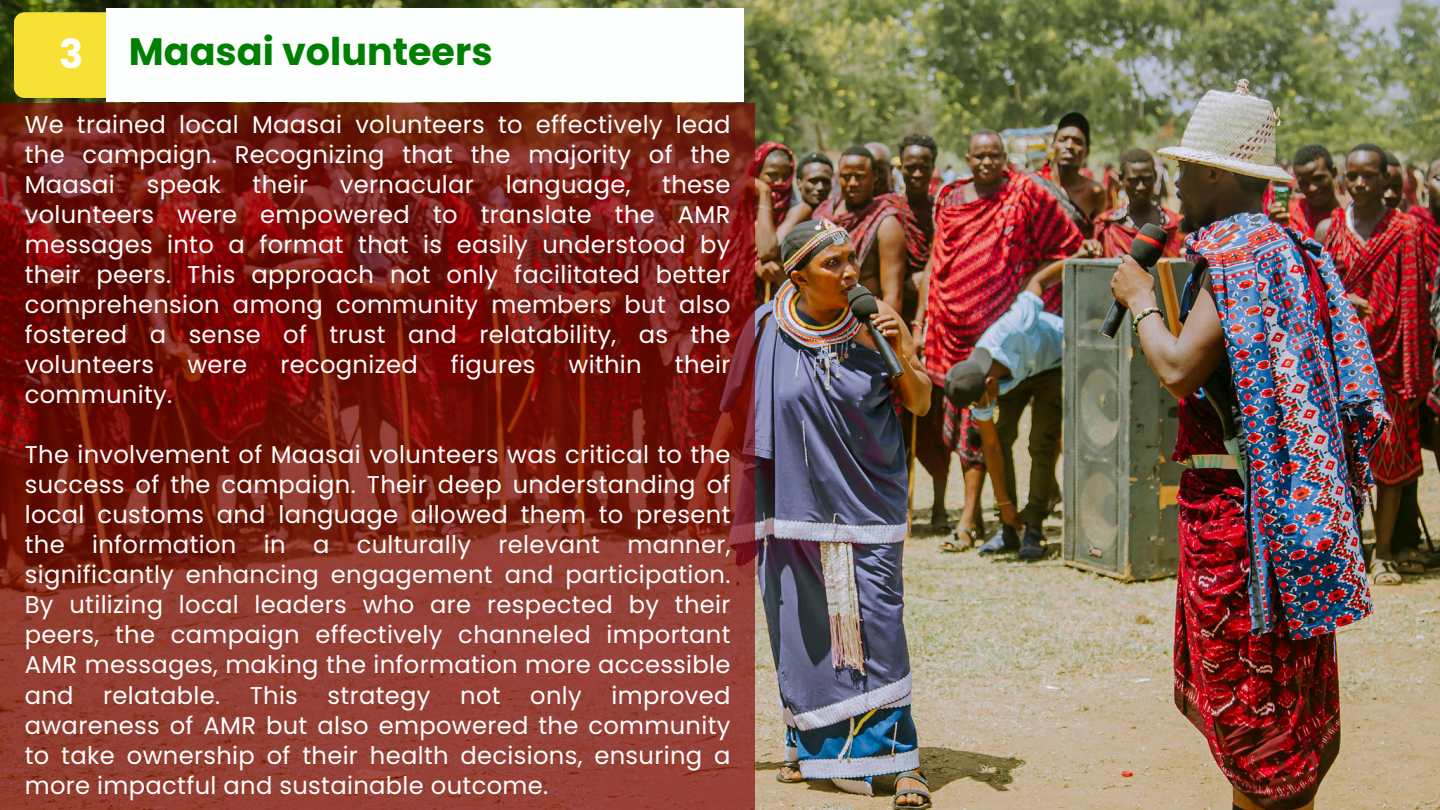
<style>
.page{position:relative;width:1440px;height:810px;background:#fff}
.page>*{position:absolute;margin:0;border:0;box-sizing:border-box;transform-origin:0 0}
.t1{font:700 40px "Poppins";color:#fff}
.t2{font:700 38.1px "Poppins";color:#008000}
.t3{font:24.2px/30px "Poppins";letter-spacing:.015em;color:#fff;text-align:justify}
</style>
<div class="page">
<img style="left:0;top:0;width:1440px;height:810px">
<div style="left:14px;top:12px;width:115px;height:86px;background:#f7e135;border-radius:10px"></div>
<div style="left:106px;top:8px;width:638px;height:94px;background:#fcfffe"></div>
<svg style="left:0;top:103px;width:754px;height:707px"></svg>
<p class="t1" style="left:59px;top:26px;width:26px">3</p>
<h1 class="t2" style="left:129px;top:25px;width:365px">Maasai volunteers</h1>
<p class="t3" style="left:25px;top:109px;width:707px">We trained local Maasai volunteers to effectively lead the campaign. Recognizing that the majority of the Maasai</p>
<p class="t3" style="left:147px;top:169px;width:76px">speak</p>
<p class="t3" style="left:253px;top:169px;width:57px">their</p>
<p class="t3" style="left:340px;top:169px;width:135px">vernacular</p>
<p class="t3" style="left:506px;top:169px;width:126px">language,</p>
<p class="t3" style="left:25px;top:169px;width:707px;text-indent:637px">these volunteers were empowered to translate the AMR messages into a format that is easily understood by their peers. This approach not only facilitated better comprehension among community members but also fostered a sense of trust and relatability, as the volunteers</p>
<p class="t3" style="left:187px;top:350px;width:61px">were</p>
<p class="t3" style="left:280px;top:350px;width:139px">recognized</p>
<p class="t3" style="left:451px;top:350px;width:86px">figures</p>
<p class="t3" style="left:569px;top:350px;width:75px">within</p>
<p class="t3" style="left:675px;top:350px;width:57px">their</p>
<p class="t3" style="left:25px;top:380px;width:149px">community.</p>
<p class="t3" style="left:25px;top:440px;width:707px">The involvement of Maasai volunteers was critical to the success of the campaign. Their deep understanding of local customs and language allowed them to present the information in a culturally relevant manner, significantly enhancing engagement and participation.<br>By utilizing local leaders who are respected by their peers, the campaign effectively channeled important AMR messages, making the information more accessible and relatable. This strategy not only improved awareness of AMR but also empowered the community to take ownership of their health decisions, ensuring a more impactful and sustainable outcome.</p>
</div>
